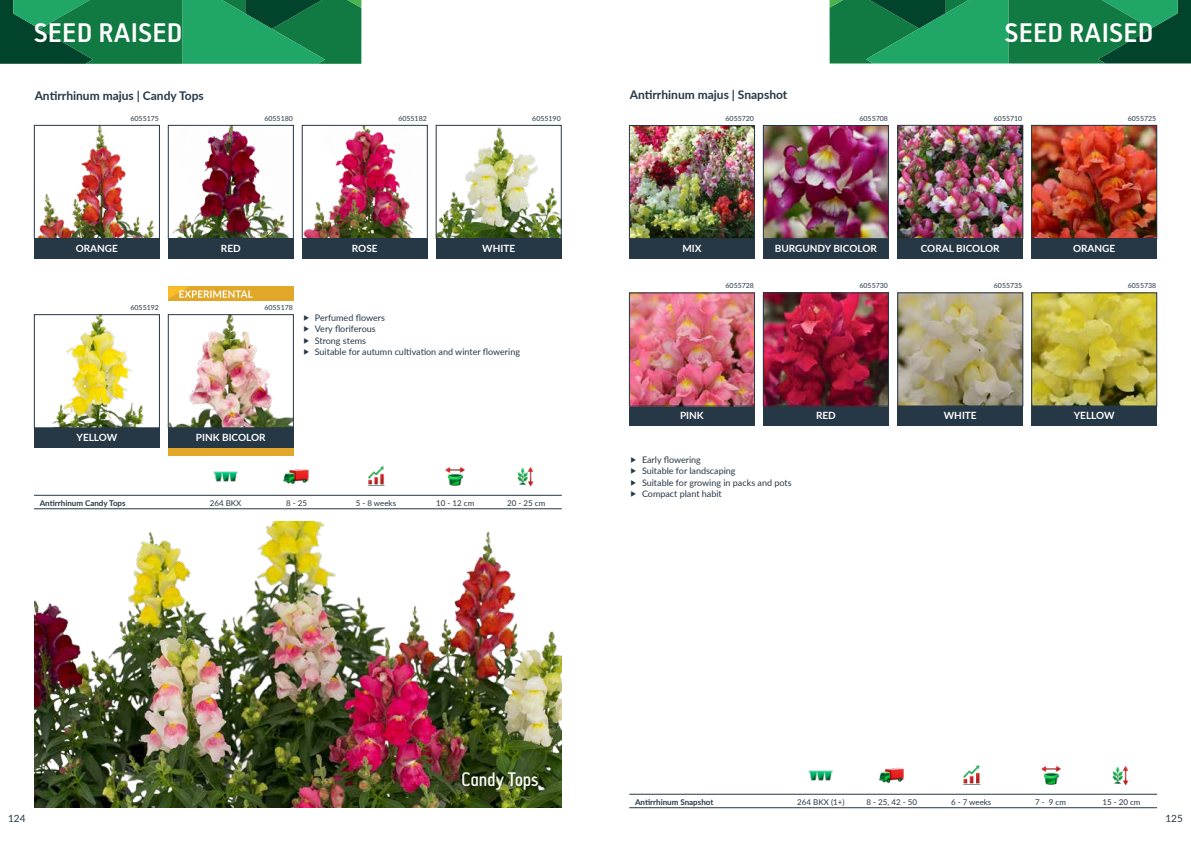
<style>
.page{position:relative;width:1191px;height:842px;background:#fff}
.page>*{position:absolute;margin:0;border:0;box-sizing:border-box;transform-origin:0 0}
.t1{font:700 26px "Tylbor";letter-spacing:.03em;color:#fff}
.t2{font:500 19px "Tylbor";color:#fff}
.t3{font:700 12px "Lato";color:#263746}
.t4{font:700 10px "Lato";color:#fff}
.t5{font:10px "Lato";color:#263746}
.t6{font:9px/11.5px "Lato";color:#263746}
.t7{font:8px "Lato";color:#263746}
.t8{font:700 8px "Lato";color:#263746}
.t9{font:7px "Lato";color:#263746}
.s1{font-family:"Minion Pro";font-size:12px}
</style>
<div class="page">
<svg style="left:0;top:0;width:362px;height:64px;background:#157f4b"></svg>
<svg style="left:829px;top:0;width:362px;height:63px;background:#147f4a"></svg>
<div style="left:34px;top:239px;width:126px;height:19px;background:#263746"></div>
<img style="left:38px;top:127px;width:117px;height:110px">
<div style="left:34px;top:125px;width:126px;height:114px;border:1px solid #263746"></div>
<div style="left:168px;top:239px;width:125px;height:19px;background:#263746"></div>
<img style="left:172px;top:127px;width:117px;height:110px">
<div style="left:168px;top:125px;width:125px;height:114px;border:1px solid #263746"></div>
<div style="left:302px;top:239px;width:125px;height:19px;background:#263746"></div>
<img style="left:304px;top:127px;width:110px;height:110px">
<div style="left:302px;top:125px;width:125px;height:114px;border:1px solid #263746"></div>
<div style="left:436px;top:239px;width:125px;height:19px;background:#263746"></div>
<img style="left:438px;top:127px;width:121px;height:110px">
<div style="left:436px;top:125px;width:125px;height:114px;border:1px solid #263746"></div>
<div style="left:34px;top:428px;width:126px;height:20px;background:#263746"></div>
<img style="left:52px;top:316px;width:92px;height:110px">
<div style="left:34px;top:314px;width:126px;height:114px;border:1px solid #263746"></div>
<div style="left:168px;top:428px;width:125px;height:20px;background:#263746"></div>
<img style="left:170px;top:316px;width:121px;height:110px">
<div style="left:168px;top:314px;width:125px;height:114px;border:1px solid #263746"></div>
<div style="left:629px;top:239px;width:125px;height:20px;background:#263746"></div>
<img style="left:631px;top:127px;width:121px;height:110px">
<div style="left:629px;top:125px;width:125px;height:114px;border:1px solid #263746"></div>
<div style="left:763px;top:239px;width:125px;height:20px;background:#263746"></div>
<img style="left:765px;top:127px;width:121px;height:110px">
<div style="left:763px;top:125px;width:125px;height:114px;border:1px solid #263746"></div>
<div style="left:897px;top:239px;width:126px;height:19px;background:#263746"></div>
<img style="left:899px;top:127px;width:122px;height:110px">
<div style="left:897px;top:125px;width:126px;height:114px;border:1px solid #263746"></div>
<div style="left:1031px;top:239px;width:125px;height:19px;background:#263746"></div>
<img style="left:1033px;top:127px;width:121px;height:110px">
<div style="left:1031px;top:125px;width:125px;height:114px;border:1px solid #263746"></div>
<div style="left:629px;top:406px;width:125px;height:20px;background:#263746"></div>
<img style="left:631px;top:295px;width:121px;height:109px">
<div style="left:763px;top:406px;width:125px;height:20px;background:#263746"></div>
<img style="left:765px;top:295px;width:121px;height:109px">
<div style="left:763px;top:293px;width:125px;height:113px;border:1px solid #263746"></div>
<div style="left:897px;top:406px;width:126px;height:20px;background:#263746"></div>
<img style="left:899px;top:295px;width:122px;height:109px">
<div style="left:897px;top:293px;width:126px;height:113px;border:1px solid #263746"></div>
<div style="left:1031px;top:406px;width:125px;height:20px;background:#263746"></div>
<img style="left:1033px;top:295px;width:121px;height:109px">
<div style="left:1031px;top:293px;width:125px;height:113px;border:1px solid #263746"></div>
<hr style="left:34px;top:495px;width:528px;height:1px;background:#263746">
<hr style="left:34px;top:508px;width:528px;height:1px;background:#263746">
<img style="left:213px;top:471px;width:25px;height:11px">
<img style="left:283px;top:468px;width:27px;height:17px">
<img style="left:367px;top:466px;width:18px;height:20px">
<img style="left:445px;top:467px;width:20px;height:19px">
<img style="left:517px;top:467px;width:17px;height:19px">
<hr style="left:629px;top:794px;width:528px;height:1px;background:#263746">
<hr style="left:629px;top:807px;width:528px;height:1px;background:#263746">
<img style="left:808px;top:770px;width:25px;height:11px">
<img style="left:879px;top:767px;width:26px;height:17px">
<img style="left:962px;top:765px;width:19px;height:20px">
<img style="left:1041px;top:766px;width:20px;height:19px">
<img style="left:1112px;top:766px;width:17px;height:19px">
<div style="left:168px;top:448px;width:125px;height:7px;background:#e1a729"></div>
<div style="left:168px;top:286px;width:125px;height:15px;background:#e1a729"></div>
<svg style="left:168px;top:286px;width:85px;height:13px"></svg>
<img style="left:34px;top:522px;width:527px;height:286px">
<h1 class="t1" style="left:34px;top:17px;width:150px">SEED RAISED</h1>
<h1 class="t1" style="left:1004px;top:17px;width:150px">SEED RAISED</h1>
<h3 class="t3" style="left:35px;top:86px;width:171px">Antirrhinum majus | Candy Tops</h3>
<p class="t9" style="left:130px;top:113px;width:30px">6055175</p>
<p class="t9" style="left:264px;top:113px;width:30px">6055180</p>
<p class="t9" style="left:398px;top:113px;width:30px">6055182</p>
<p class="t9" style="left:532px;top:113px;width:30px">6055190</p>
<p class="t4" style="left:76px;top:241px;width:44px">ORANGE</p>
<p class="t9" style="left:130px;top:302px;width:30px">6055192</p>
<p class="t4" style="left:76px;top:430px;width:42px">YELLOW</p>
<p class="t4" style="left:221px;top:241px;width:21px">RED</p>
<p class="t4" style="left:352px;top:241px;width:27px">ROSE</p>
<p class="t4" style="left:482px;top:241px;width:34px">WHITE</p>
<p class="t9" style="left:264px;top:302px;width:30px">6055178</p>
<p class="t6" style="left:303px;top:312px;width:218px"><span class="s1">▶</span> Perfumed flowers<br><span class="s1">▶</span> Very floriferous<br><span class="s1">▶</span> Strong stems<br><span class="s1">▶</span> Suitable for autumn cultivation and winter flowering</p>
<p class="t4" style="left:196px;top:430px;width:71px">PINK BICOLOR</p>
<p class="t8" style="left:40px;top:497px;width:87px">Antirrhinum Candy Tops</p>
<p class="t7" style="left:210px;top:497px;width:33px">264 BKX</p>
<p class="t7" style="left:286px;top:497px;width:22px">8 - 25</p>
<p class="t7" style="left:356px;top:497px;width:42px">5 - 8 weeks</p>
<p class="t7" style="left:436px;top:497px;width:40px">10 - 12 cm</p>
<p class="t7" style="left:507px;top:497px;width:40px">20 - 25 cm</p>
<h3 class="t3" style="left:630px;top:86px;width:159px">Antirrhinum majus | Snapshot</h3>
<p class="t9" style="left:725px;top:113px;width:30px">6055720</p>
<p class="t9" style="left:859px;top:113px;width:30px">6055708</p>
<p class="t9" style="left:994px;top:113px;width:30px">6055710</p>
<p class="t9" style="left:1127px;top:113px;width:30px">6055725</p>
<p class="t4" style="left:682px;top:241px;width:21px">MIX</p>
<p class="t4" style="left:775px;top:241px;width:103px">BURGUNDY BICOLOR</p>
<p class="t4" style="left:921px;top:241px;width:80px">CORAL BICOLOR</p>
<p class="t4" style="left:1073px;top:241px;width:44px">ORANGE</p>
<p class="t9" style="left:725px;top:281px;width:30px">6055728</p>
<p class="t9" style="left:859px;top:281px;width:30px">6055730</p>
<p class="t9" style="left:994px;top:281px;width:30px">6055735</p>
<p class="t9" style="left:1127px;top:281px;width:30px">6055738</p>
<p class="t4" style="left:680px;top:408px;width:25px">PINK</p>
<p class="t4" style="left:816px;top:408px;width:21px">RED</p>
<p class="t4" style="left:943px;top:408px;width:34px">WHITE</p>
<p class="t4" style="left:1073px;top:408px;width:42px">YELLOW</p>
<p class="t6" style="left:630px;top:454px;width:162px"><span class="s1">▶</span> Early flowering<br><span class="s1">▶</span> Suitable for landscaping<br><span class="s1">▶</span> Suitable for growing in packs and pots <span class="s1">▶</span> Compact plant habit</p>
<h2 class="t2" style="left:461px;top:768px;width:78px">Candy Tops</h2>
<p class="t8" style="left:635px;top:796px;width:80px">Antirrhinum Snapshot</p>
<p class="t7" style="left:797px;top:796px;width:49px">264 BKX (1+)</p>
<p class="t7" style="left:866px;top:796px;width:52px">8 - 25, 42 - 50</p>
<p class="t7" style="left:951px;top:796px;width:42px">6 - 7 weeks</p>
<p class="t7" style="left:1035px;top:796px;width:32px">7 - 9 cm</p>
<p class="t7" style="left:1102px;top:796px;width:40px">15 - 20 cm</p>
<p class="t5" style="left:8px;top:812px;width:19px">124</p>
<p class="t5" style="left:1165px;top:812px;width:19px">125</p>
</div>
